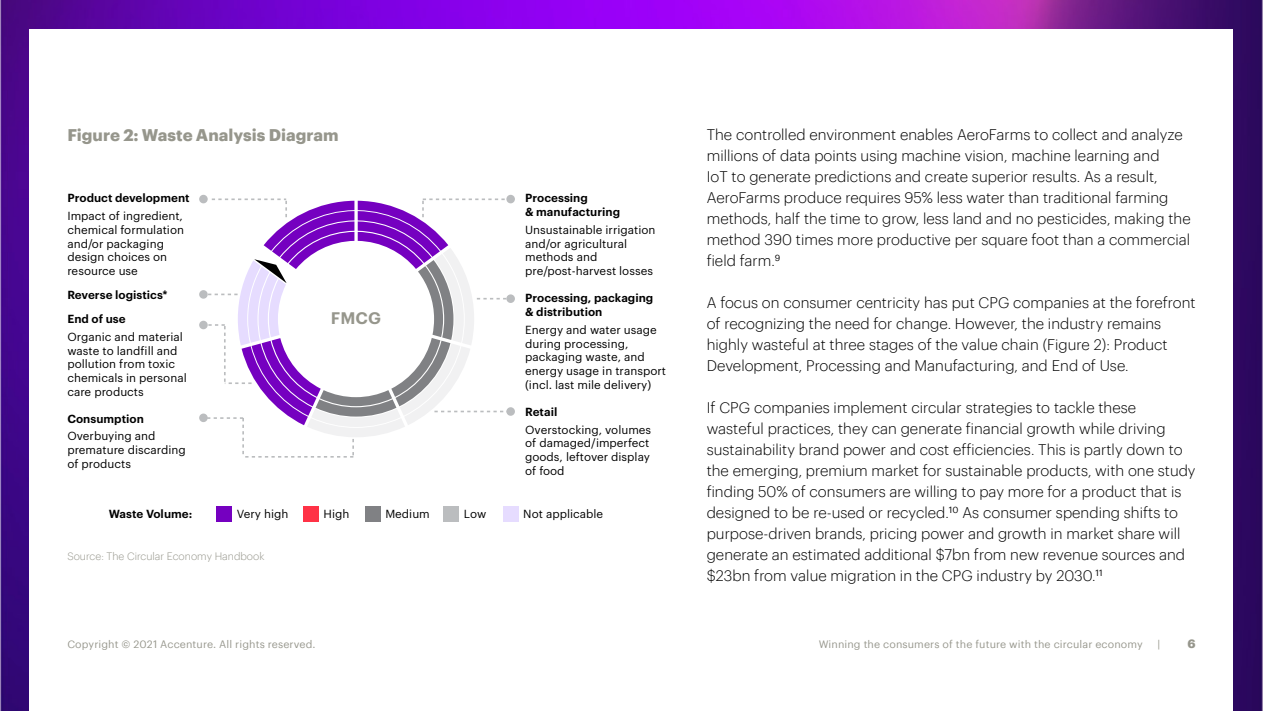
<style>
.page{position:relative;width:1263px;height:711px;background:#fff}
.page>*{position:absolute;margin:0;border:0;box-sizing:border-box;transform-origin:0 0}
.t1{font:700 16.5px "Graphik";color:#96968c}
.t2{font:600 16.35px "Graphik";color:#96968c}
.t3{font:300 15px/21px "Graphik";color:#000}
.t4{font:700 12px "Graphik";color:#96968c}
.t5{font:11.4px/13.8px "Graphik";color:#000}
.t6{font:600 11.4px/13.8px "Graphik";color:#000}
.t7{font:10.5px "Graphik";letter-spacing:.01em;color:#96968c}
.t8{font:300 10.5px "Graphik";color:#96968c}
</style>
<div class="page">
<img style="left:0;top:0;width:1263px;height:710px">
<div style="left:30px;top:30px;width:1203px;height:680px;background:#fff"></div>
<div style="left:216px;top:506px;width:16px;height:15px;background:#7500c0"></div>
<div style="left:303px;top:506px;width:16px;height:15px;background:#ff3246"></div>
<div style="left:365px;top:506px;width:15px;height:15px;background:#808184"></div>
<div style="left:444px;top:506px;width:15px;height:15px;background:#bbbdbf"></div>
<div style="left:503px;top:506px;width:15px;height:15px;background:#e6dcff"></div>
<div style="left:199px;top:195px;width:9px;height:8px;background:#bbbdbf;border-radius:50%"></div>
<div style="left:199px;top:413px;width:9px;height:9px;background:#bbbdbf;border-radius:50%"></div>
<div style="left:199px;top:290px;width:9px;height:8px;background:#bbbdbf;border-radius:50%"></div>
<div style="left:199px;top:320px;width:9px;height:9px;background:#bbbdbf;border-radius:50%"></div>
<div style="left:506px;top:195px;width:9px;height:8px;background:#bbbdbf;border-radius:50%"></div>
<div style="left:506px;top:294px;width:9px;height:9px;background:#bbbdbf;border-radius:50%"></div>
<div style="left:506px;top:407px;width:9px;height:8px;background:#bbbdbf;border-radius:50%"></div>
<svg style="left:203px;top:198px;width:305px;height:259px"></svg>
<p class="t1" style="left:67px;top:122px;width:273px">Figure 2: Waste Analysis Diagram</p>
<p class="t6" style="left:67px;top:190px;width:124px">Product development</p>
<p class="t5" style="left:67px;top:208px;width:118px">Impact of ingredient, chemical formulation and/or packaging design choices on resource use</p>
<p class="t6" style="left:67px;top:286px;width:102px">Reverse logistics*</p>
<p class="t6" style="left:67px;top:311px;width:60px">End of use</p>
<p class="t5" style="left:67px;top:328px;width:121px">Organic and material waste to landfill and pollution from toxic chemicals in personal care products</p>
<p class="t6" style="left:67px;top:410px;width:78px">Consumption</p>
<p class="t5" style="left:67px;top:428px;width:120px">Overbuying and premature discarding of products</p>
<p class="t2" style="left:331px;top:305px;width:52px">FMCG</p>
<p class="t6" style="left:525px;top:190px;width:96px">Processing<br>&amp; manufacturing</p>
<p class="t5" style="left:525px;top:222px;width:132px">Unsustainable irrigation and/or agricultural methods and pre/post-harvest losses</p>
<p class="t6" style="left:525px;top:290px;width:130px">Processing, packaging &amp; distribution</p>
<p class="t5" style="left:525px;top:321px;width:142px">Energy and water usage during processing, packaging waste, and energy usage in transport (incl. last mile delivery)</p>
<p class="t6" style="left:525px;top:403px;width:34px">Retail</p>
<p class="t5" style="left:525px;top:421px;width:128px">Overstocking, volumes of damaged/imperfect goods, leftover display of food</p>
<p class="t6" style="left:109px;top:505px;width:85px">Waste Volume:</p>
<p class="t5" style="left:237px;top:505px;width:53px">Very high</p>
<p class="t5" style="left:324px;top:505px;width:27px">High</p>
<p class="t5" style="left:385px;top:505px;width:46px">Medium</p>
<p class="t5" style="left:464px;top:505px;width:24px">Low</p>
<p class="t5" style="left:523px;top:505px;width:81px">Not applicable</p>
<p class="t8" style="left:67px;top:547px;width:199px">Source: The Circular Economy Handbook</p>
<p class="t7" style="left:67px;top:635px;width:250px">Copyright © 2021 Accenture. All rights reserved.</p>
<p class="t3" style="left:707px;top:123px;width:485px">The controlled environment enables AeroFarms to collect and analyze millions of data points using machine vision, machine learning and<br>IoT to generate predictions and create superior results. As a result, AeroFarms produce requires 95% less water than traditional farming methods, half the time to grow, less land and no pesticides, making the method 390 times more productive per square foot than a commercial field farm.<sup>9</sup></p>
<p class="t3" style="left:707px;top:291px;width:490px">A focus on consumer centricity has put CPG companies at the forefront of recognizing the need for change. However, the industry remains highly wasteful at three stages of the value chain (Figure 2): Product Development, Processing and Manufacturing, and End of Use.</p>
<p class="t3" style="left:707px;top:396px;width:490px">If CPG companies implement circular strategies to tackle these wasteful practices, they can generate financial growth while driving sustainability brand power and cost efficiencies. This is partly down to the emerging, premium market for sustainable products, with one study finding 50% of consumers are willing to pay more for a product that is designed to be re-used or recycled.<sup>10</sup> As consumer spending shifts to purpose-driven brands, pricing power and growth in market share will generate an estimated additional $7bn from new revenue sources and $23bn from value migration in the CPG industry by 2030.<sup>11</sup></p>
<p class="t7" style="left:819px;top:635px;width:325px">Winning the consumers of the future with the circular economy</p>
<p class="t7" style="left:1157px;top:635px;width:4px">|</p>
<p class="t4" style="left:1187px;top:633px;width:10px">6</p>
</div>
